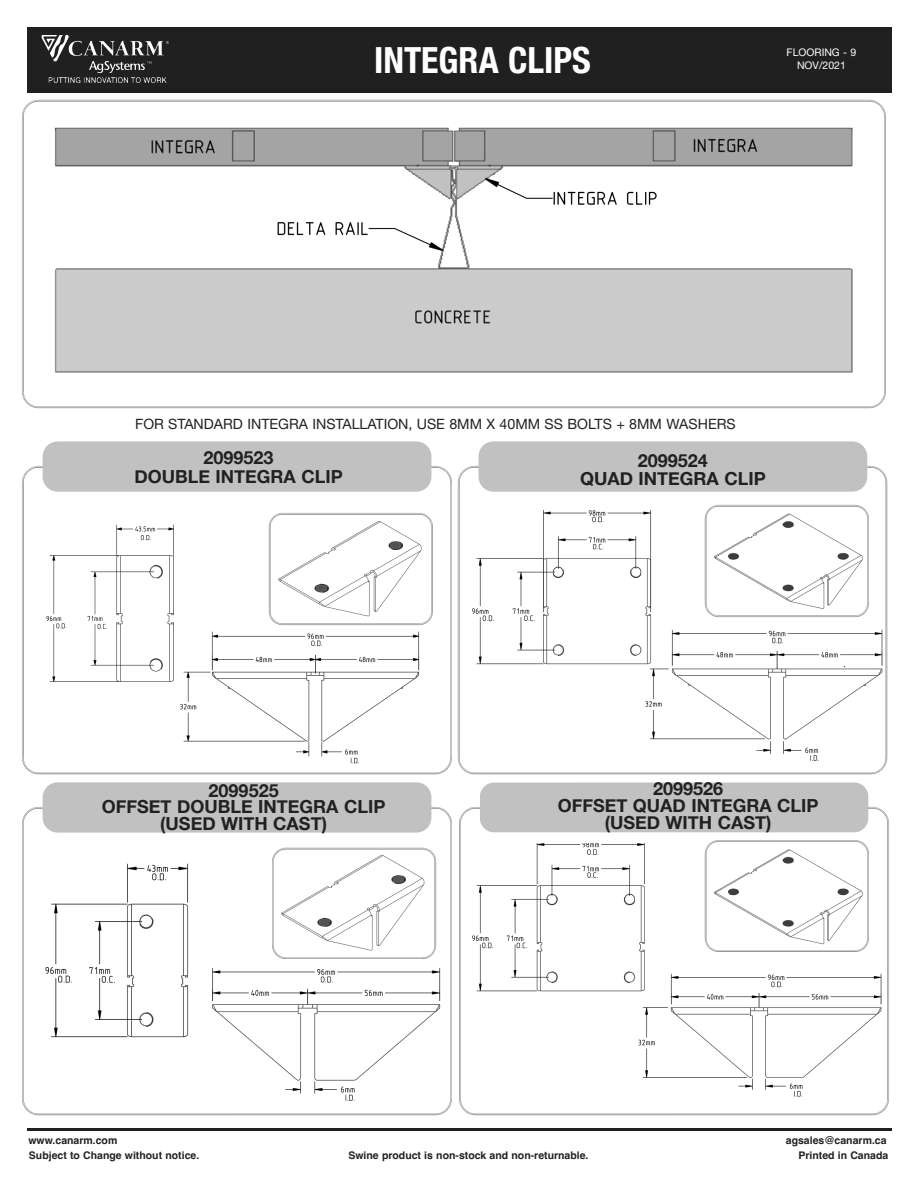
<style>
.page{position:relative;width:918px;height:1188px;background:#fff}
.page>*{position:absolute;margin:0;border:0;box-sizing:border-box;transform-origin:0 0}
.t1{font:700 condensed 36px "Helvetica Neue";color:#fff}
.t2{font:700 18px/16.5px "Helvetica Neue";color:#222021;text-align:center}
.t3{font:14.25px "Helvetica Neue";color:#222021}
.t4{font:700 10.5px "Helvetica";color:#222021}
.t5{font:10.5px/12.6px "Helvetica Neue";color:#fff;text-align:center}
</style>
<div class="page">
<img style="left:457px;top:465px;width:431px;height:310px">
<img style="left:22px;top:465px;width:430px;height:310px">
<div style="left:27px;top:27px;width:864px;height:66px;background:#212021"></div>
<img style="left:41px;top:35px;width:128px;height:47px">
<img style="left:268px;top:512px;width:166px;height:113px">
<img style="left:271px;top:515px;width:160px;height:108px">
<img style="left:704px;top:504px;width:166px;height:114px">
<img style="left:707px;top:507px;width:160px;height:108px">
<img style="left:43px;top:523px;width:144px;height:163px">
<img style="left:164px;top:625px;width:280px;height:141px">
<img style="left:469px;top:510px;width:191px;height:163px">
<img style="left:612px;top:625px;width:276px;height:141px">
<img style="left:22px;top:99px;width:864px;height:310px">
<img style="left:22px;top:806px;width:430px;height:310px">
<img style="left:459px;top:806px;width:430px;height:310px">
<div style="left:478px;top:441px;width:389px;height:51px;background:#c1c1c1"></div>
<div style="left:43px;top:441px;width:388px;height:51px;background:#c1c1c1"></div>
<div style="left:43px;top:782px;width:388px;height:51px;background:#c1c1c1"></div>
<div style="left:480px;top:782px;width:389px;height:51px;background:#c1c1c1"></div>
<hr style="left:27px;top:1128px;width:864px;height:3px;background:#212021">
<h1 class="t1" style="left:374px;top:39px;width:218px">INTEGRA CLIPS</h1>
<p class="t5" style="left:787px;top:47px;width:71px">FLOORING - 9<br>NOV/2021</p>
<p class="t3" style="left:135px;top:419px;width:602px">FOR STANDARD INTEGRA INSTALLATION, USE 8MM X 40MM SS BOLTS + 8MM WASHERS</p>
<p class="t2" style="left:134px;top:448px;width:210px;line-height:18.6px">2099523<br>DOUBLE INTEGRA CLIP</p>
<p class="t2" style="left:580px;top:451px;width:187px;line-height:18px">2099524<br>QUAD INTEGRA CLIP</p>
<p class="t2" style="left:102px;top:782px;width:285px">2099525<br>OFFSET DOUBLE INTEGRA CLIP (USED WITH CAST)</p>
<p class="t2" style="left:558px;top:780px;width:262px">2099526<br>OFFSET QUAD INTEGRA CLIP (USED WITH CAST)</p>
<p class="t4" style="left:28px;top:1136px;width:90px">www.canarm.com</p>
<p class="t4" style="left:786px;top:1136px;width:102px">agsales@canarm.ca</p>
<p class="t4" style="left:29px;top:1151px;width:172px">Subject to Change without notice.</p>
<p class="t4" style="left:348px;top:1151px;width:242px">Swine product is non-stock and non-returnable.</p>
<p class="t4" style="left:798px;top:1151px;width:91px">Printed in Canada</p>
</div>
